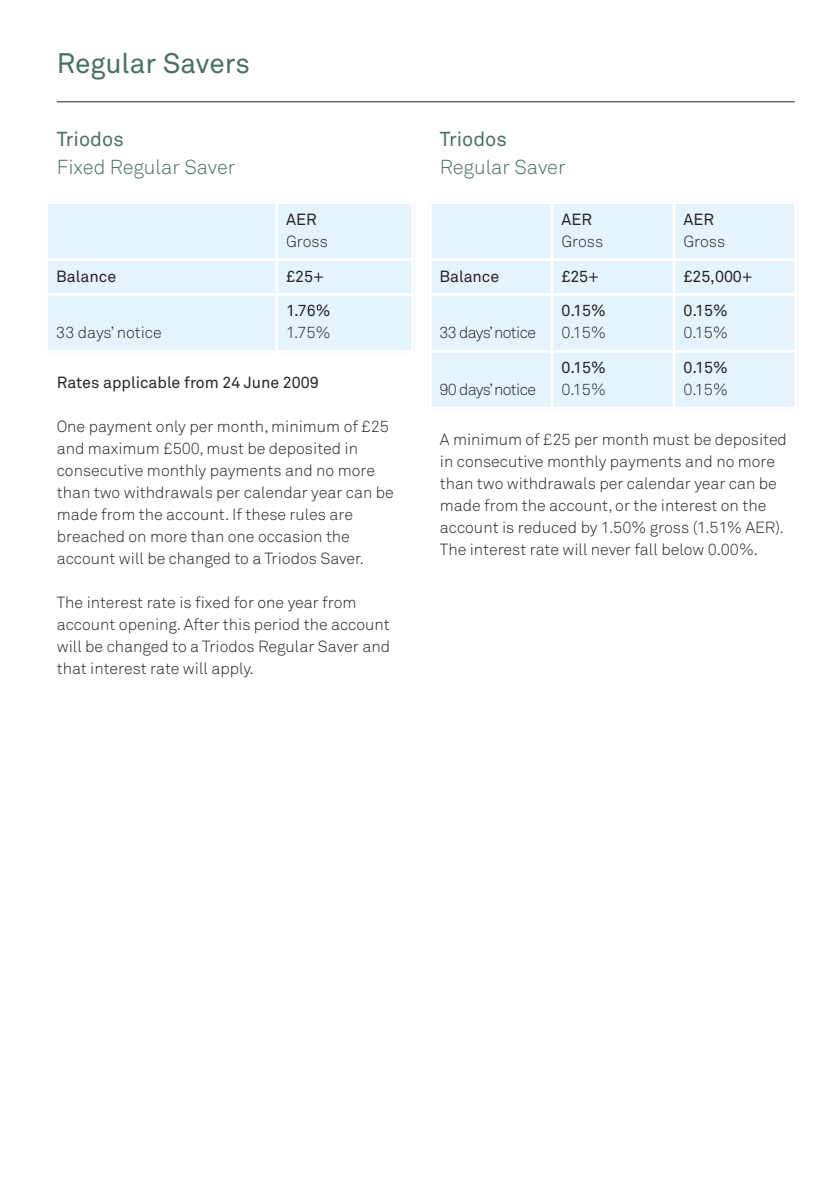
<style>
.page{position:relative;width:840px;height:1191px;background:#fff}
.page>*{position:absolute;margin:0;border:0;box-sizing:border-box;transform-origin:0 0}
.t1{font:28px "Akkurat";color:#497066}
.t2{font:300 20px "Akkurat";color:#497066}
.t3{font:20px "Akkurat";color:#497066}
.t4{font:300 16px/22px "Akkurat";color:#272526}
.t5{font:16px "Akkurat";color:#272526}
.t6{font:300 16px "Akkurat";letter-spacing:-.04em;color:#272526}
</style>
<div class="page">
<hr style="left:57px;top:101px;width:737px;height:1px;background:#272526">
<div style="left:45px;top:201px;width:231px;height:59px;background:#e5f3fc"></div>
<div style="left:276px;top:201px;width:138px;height:59px;background:#e5f3fc"></div>
<div style="left:45px;top:260px;width:231px;height:34px;background:#e5f3fc"></div>
<div style="left:276px;top:260px;width:138px;height:34px;background:#e5f3fc"></div>
<div style="left:45px;top:294px;width:231px;height:59px;background:#e5f3fc"></div>
<div style="left:276px;top:294px;width:138px;height:59px;background:#e5f3fc"></div>
<hr style="left:45px;top:201px;width:3px;height:152px;background:#fff">
<hr style="left:275px;top:201px;width:3px;height:152px;background:#fff">
<hr style="left:411px;top:201px;width:3px;height:152px;background:#fff">
<hr style="left:45px;top:201px;width:369px;height:3px;background:#fff">
<hr style="left:45px;top:258px;width:369px;height:3px;background:#fff">
<hr style="left:45px;top:293px;width:369px;height:3px;background:#fff">
<hr style="left:45px;top:350px;width:369px;height:3px;background:#fff">
<div style="left:428px;top:201px;width:123px;height:59px;background:#e5f3fc"></div>
<div style="left:551px;top:201px;width:122px;height:59px;background:#e5f3fc"></div>
<div style="left:673px;top:201px;width:124px;height:59px;background:#e5f3fc"></div>
<div style="left:428px;top:260px;width:123px;height:34px;background:#e5f3fc"></div>
<div style="left:551px;top:260px;width:122px;height:34px;background:#e5f3fc"></div>
<div style="left:673px;top:260px;width:124px;height:34px;background:#e5f3fc"></div>
<div style="left:428px;top:294px;width:123px;height:57px;background:#e5f3fc"></div>
<div style="left:551px;top:294px;width:122px;height:57px;background:#e5f3fc"></div>
<div style="left:673px;top:294px;width:124px;height:57px;background:#e5f3fc"></div>
<div style="left:428px;top:351px;width:123px;height:58px;background:#e5f3fc"></div>
<div style="left:551px;top:351px;width:122px;height:58px;background:#e5f3fc"></div>
<div style="left:673px;top:351px;width:124px;height:58px;background:#e5f3fc"></div>
<hr style="left:428px;top:201px;width:3px;height:208px;background:#fff">
<hr style="left:550px;top:201px;width:3px;height:208px;background:#fff">
<hr style="left:672px;top:201px;width:3px;height:208px;background:#fff">
<hr style="left:794px;top:201px;width:3px;height:208px;background:#fff">
<hr style="left:428px;top:201px;width:369px;height:3px;background:#fff">
<hr style="left:428px;top:258px;width:369px;height:3px;background:#fff">
<hr style="left:428px;top:293px;width:369px;height:3px;background:#fff">
<hr style="left:428px;top:350px;width:369px;height:3px;background:#fff">
<hr style="left:428px;top:407px;width:369px;height:2px;background:#fff">
<h1 class="t1" style="left:57px;top:53px;width:194px">Regular Savers</h1>
<p class="t3" style="left:57px;top:132px;width:68px">Triodos</p>
<p class="t2" style="left:57px;top:160px;width:180px">Fixed Regular Saver</p>
<p class="t3" style="left:439px;top:132px;width:68px">Triodos</p>
<p class="t2" style="left:439px;top:160px;width:127px">Regular Saver</p>
<p class="t5" style="left:286px;top:213px;width:32px">AER</p>
<p class="t4" style="left:286px;top:232px;width:43px">Gross</p>
<p class="t5" style="left:561px;top:213px;width:32px">AER</p>
<p class="t4" style="left:561px;top:232px;width:43px">Gross</p>
<p class="t5" style="left:683px;top:213px;width:32px">AER</p>
<p class="t4" style="left:683px;top:232px;width:43px">Gross</p>
<p class="t5" style="left:56px;top:270px;width:61px">Balance</p>
<p class="t5" style="left:286px;top:270px;width:39px">£25+</p>
<p class="t5" style="left:439px;top:270px;width:61px">Balance</p>
<p class="t5" style="left:561px;top:270px;width:39px">£25+</p>
<p class="t5" style="left:683px;top:270px;width:71px">£25,000+</p>
<p class="t4" style="left:56px;top:323px;width:107px">33 days’ notice</p>
<p class="t5" style="left:286px;top:305px;width:46px">1.76%</p>
<p class="t4" style="left:286px;top:323px;width:46px">1.75%</p>
<p class="t6" style="left:439px;top:327px;width:98px">33 days’notice</p>
<p class="t5" style="left:561px;top:305px;width:46px">0.15%</p>
<p class="t4" style="left:561px;top:323px;width:46px">0.15%</p>
<p class="t5" style="left:683px;top:305px;width:46px">0.15%</p>
<p class="t4" style="left:683px;top:323px;width:46px">0.15%</p>
<p class="t5" style="left:561px;top:362px;width:46px">0.15%</p>
<p class="t4" style="left:561px;top:380px;width:46px">0.15%</p>
<p class="t5" style="left:683px;top:362px;width:46px">0.15%</p>
<p class="t5" style="left:57px;top:376px;width:263px">Rates applicable from 24 June 2009</p>
<p class="t4" style="left:683px;top:380px;width:46px">0.15%</p>
<p class="t4" style="left:57px;top:417px;width:338px">One payment only per month, minimum of £25 and maximum £500, must be deposited in consecutive monthly payments and no more than two withdrawals per calendar year can be made from the account. If these rules are breached on more than one occasion the account will be changed to a Triodos Saver.</p>
<p class="t4" style="left:57px;top:593px;width:334px">The interest rate is fixed for one year from account opening. After this period the account will be changed to a Triodos Regular Saver and that interest rate will apply.</p>
<p class="t6" style="left:439px;top:384px;width:98px">90 days’notice</p>
<p class="t4" style="left:439px;top:430px;width:348px">A minimum of £25 per month must be deposited in consecutive monthly payments and no more than two withdrawals per calendar year can be made from the account, or the interest on the account is reduced by 1.50% gross (1.51% AER).<br>The interest rate will never fall below 0.00%.</p>
</div>
